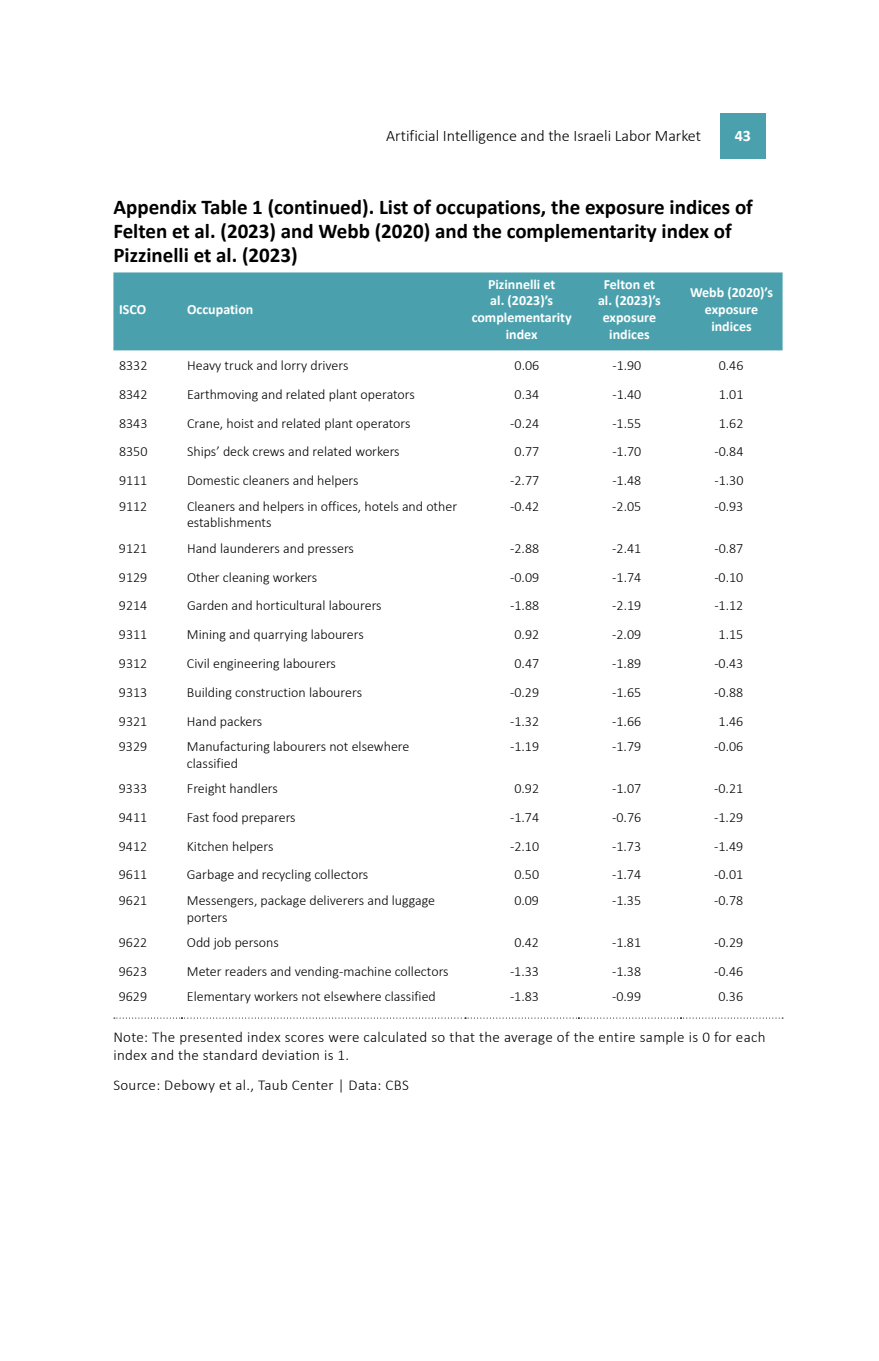
<style>
.page{position:relative;width:879px;height:1361px;background:#fff}
.page>*{position:absolute;margin:0;border:0;box-sizing:border-box;transform-origin:0 0}
.t1{font:700 21px/24px "Calibri";color:#000}
.t2{font:300 16px "Calibri";color:#000}
.t3{font:700 16px "Calibri";color:#fff}
.t4{font:300 15px/18px "Calibri";letter-spacing:.02em;color:#000}
.t5{font:300 14px/16.8px "Calibri";color:#000}
.t6{font:700 14px/16.8px "Calibri";color:#fff;text-align:center}
</style>
<div class="page">
<div style="left:113px;top:272px;width:669px;height:78px;background:#4aa1ad"></div>
<svg style="left:114px;top:1017px;width:669px;height:1px"></svg>
<div style="left:720px;top:113px;width:45px;height:46px;background:#4aa1ad"></div>
<p class="t2" style="left:386px;top:125px;width:316px">Artificial Intelligence and the Israeli Labor Market</p>
<p class="t3" style="left:735px;top:124px;width:18px">43</p>
<h1 class="t1" style="left:113px;top:195px;width:641px">Appendix Table 1 (continued). List of occupations, the exposure indices of<br>Felten et al. (2023) and Webb (2020) and the complementarity index of<br>Pizzinelli et al. (2023)</h1>
<p class="t6" style="left:119px;top:301px;width:29px">ISCO</p>
<p class="t6" style="left:187px;top:301px;width:68px">Occupation</p>
<p class="t6" style="left:472px;top:275px;width:102px">Pizinnelli et<br>al. (2023)’s complementarity index</p>
<p class="t6" style="left:598px;top:275px;width:64px">Felton et al. (2023)’s exposure indices</p>
<p class="t6" style="left:690px;top:284px;width:84px">Webb (2020)’s exposure indices</p>
<p class="t5" style="left:119px;top:357px;width:30px">8332</p>
<p class="t5" style="left:187px;top:357px;width:163px">Heavy truck and lorry drivers</p>
<p class="t5" style="left:514px;top:357px;width:26px">0.06</p>
<p class="t5" style="left:612px;top:357px;width:31px">-1.90</p>
<p class="t5" style="left:719px;top:357px;width:26px">0.46</p>
<p class="t5" style="left:119px;top:386px;width:30px">8342</p>
<p class="t5" style="left:187px;top:386px;width:229px">Earthmoving and related plant operators</p>
<p class="t5" style="left:514px;top:386px;width:26px">0.34</p>
<p class="t5" style="left:612px;top:386px;width:31px">-1.40</p>
<p class="t5" style="left:719px;top:386px;width:26px">1.01</p>
<p class="t5" style="left:119px;top:414px;width:30px">8343</p>
<p class="t5" style="left:187px;top:414px;width:225px">Crane, hoist and related plant operators</p>
<p class="t5" style="left:510px;top:414px;width:31px">-0.24</p>
<p class="t5" style="left:612px;top:414px;width:31px">-1.55</p>
<p class="t5" style="left:719px;top:414px;width:26px">1.62</p>
<p class="t5" style="left:119px;top:443px;width:30px">8350</p>
<p class="t5" style="left:187px;top:443px;width:214px">Ships’ deck crews and related workers</p>
<p class="t5" style="left:514px;top:443px;width:26px">0.77</p>
<p class="t5" style="left:612px;top:443px;width:31px">-1.70</p>
<p class="t5" style="left:714px;top:443px;width:31px">-0.84</p>
<p class="t5" style="left:119px;top:472px;width:30px">9111</p>
<p class="t5" style="left:187px;top:472px;width:173px">Domestic cleaners and helpers</p>
<p class="t5" style="left:510px;top:472px;width:31px">-2.77</p>
<p class="t5" style="left:612px;top:472px;width:31px">-1.48</p>
<p class="t5" style="left:714px;top:472px;width:31px">-1.30</p>
<p class="t5" style="left:119px;top:497px;width:30px">9112</p>
<p class="t5" style="left:187px;top:497px;width:272px">Cleaners and helpers in offices, hotels and other establishments</p>
<p class="t5" style="left:510px;top:497px;width:31px">-0.42</p>
<p class="t5" style="left:612px;top:497px;width:31px">-2.05</p>
<p class="t5" style="left:714px;top:497px;width:31px">-0.93</p>
<p class="t5" style="left:119px;top:539px;width:30px">9121</p>
<p class="t5" style="left:187px;top:539px;width:168px">Hand launderers and pressers</p>
<p class="t5" style="left:510px;top:539px;width:31px">-2.88</p>
<p class="t5" style="left:612px;top:539px;width:31px">-2.41</p>
<p class="t5" style="left:714px;top:539px;width:31px">-0.87</p>
<p class="t5" style="left:119px;top:568px;width:30px">9129</p>
<p class="t5" style="left:187px;top:568px;width:132px">Other cleaning workers</p>
<p class="t5" style="left:510px;top:568px;width:31px">-0.09</p>
<p class="t5" style="left:612px;top:568px;width:31px">-1.74</p>
<p class="t5" style="left:714px;top:568px;width:31px">-0.10</p>
<p class="t5" style="left:119px;top:597px;width:30px">9214</p>
<p class="t5" style="left:187px;top:597px;width:196px">Garden and horticultural labourers</p>
<p class="t5" style="left:510px;top:597px;width:31px">-1.88</p>
<p class="t5" style="left:612px;top:597px;width:31px">-2.19</p>
<p class="t5" style="left:714px;top:597px;width:31px">-1.12</p>
<p class="t5" style="left:119px;top:626px;width:30px">9311</p>
<p class="t5" style="left:187px;top:626px;width:178px">Mining and quarrying labourers</p>
<p class="t5" style="left:514px;top:626px;width:26px">0.92</p>
<p class="t5" style="left:612px;top:626px;width:31px">-2.09</p>
<p class="t5" style="left:718px;top:626px;width:26px">1.15</p>
<p class="t5" style="left:119px;top:655px;width:30px">9312</p>
<p class="t5" style="left:187px;top:655px;width:150px">Civil engineering labourers</p>
<p class="t5" style="left:514px;top:655px;width:26px">0.47</p>
<p class="t5" style="left:612px;top:655px;width:31px">-1.89</p>
<p class="t5" style="left:714px;top:655px;width:31px">-0.43</p>
<p class="t5" style="left:119px;top:683px;width:30px">9313</p>
<p class="t5" style="left:187px;top:683px;width:177px">Building construction labourers</p>
<p class="t5" style="left:510px;top:683px;width:31px">-0.29</p>
<p class="t5" style="left:612px;top:683px;width:31px">-1.65</p>
<p class="t5" style="left:714px;top:683px;width:31px">-0.88</p>
<p class="t5" style="left:119px;top:712px;width:30px">9321</p>
<p class="t5" style="left:187px;top:712px;width:77px">Hand packers</p>
<p class="t5" style="left:510px;top:712px;width:31px">-1.32</p>
<p class="t5" style="left:612px;top:712px;width:31px">-1.66</p>
<p class="t5" style="left:718px;top:712px;width:26px">1.46</p>
<p class="t5" style="left:119px;top:738px;width:30px">9329</p>
<p class="t5" style="left:187px;top:738px;width:224px">Manufacturing labourers not elsewhere classified</p>
<p class="t5" style="left:510px;top:738px;width:31px">-1.19</p>
<p class="t5" style="left:612px;top:738px;width:31px">-1.79</p>
<p class="t5" style="left:714px;top:738px;width:31px">-0.06</p>
<p class="t5" style="left:119px;top:780px;width:30px">9333</p>
<p class="t5" style="left:187px;top:780px;width:92px">Freight handlers</p>
<p class="t5" style="left:514px;top:780px;width:26px">0.92</p>
<p class="t5" style="left:612px;top:780px;width:31px">-1.07</p>
<p class="t5" style="left:714px;top:780px;width:31px">-0.21</p>
<p class="t5" style="left:119px;top:808px;width:30px">9411</p>
<p class="t5" style="left:187px;top:808px;width:110px">Fast food preparers</p>
<p class="t5" style="left:510px;top:808px;width:31px">-1.74</p>
<p class="t5" style="left:612px;top:808px;width:31px">-0.76</p>
<p class="t5" style="left:714px;top:808px;width:31px">-1.29</p>
<p class="t5" style="left:119px;top:837px;width:30px">9412</p>
<p class="t5" style="left:187px;top:837px;width:88px">Kitchen helpers</p>
<p class="t5" style="left:510px;top:837px;width:31px">-2.10</p>
<p class="t5" style="left:612px;top:837px;width:31px">-1.73</p>
<p class="t5" style="left:714px;top:837px;width:31px">-1.49</p>
<p class="t5" style="left:119px;top:866px;width:30px">9611</p>
<p class="t5" style="left:187px;top:866px;width:183px">Garbage and recycling collectors</p>
<p class="t5" style="left:514px;top:866px;width:26px">0.50</p>
<p class="t5" style="left:612px;top:866px;width:31px">-1.74</p>
<p class="t5" style="left:714px;top:866px;width:31px">-0.01</p>
<p class="t5" style="left:119px;top:891px;width:30px">9621</p>
<p class="t5" style="left:187px;top:891px;width:250px">Messengers, package deliverers and luggage porters</p>
<p class="t5" style="left:514px;top:891px;width:26px">0.09</p>
<p class="t5" style="left:612px;top:891px;width:31px">-1.35</p>
<p class="t5" style="left:714px;top:891px;width:31px">-0.78</p>
<p class="t5" style="left:119px;top:934px;width:30px">9622</p>
<p class="t5" style="left:187px;top:934px;width:93px">Odd job persons</p>
<p class="t5" style="left:514px;top:934px;width:26px">0.42</p>
<p class="t5" style="left:612px;top:934px;width:31px">-1.81</p>
<p class="t5" style="left:714px;top:934px;width:31px">-0.29</p>
<p class="t5" style="left:119px;top:962px;width:30px">9623</p>
<p class="t5" style="left:187px;top:962px;width:263px">Meter readers and vending-machine collectors</p>
<p class="t5" style="left:510px;top:962px;width:31px">-1.33</p>
<p class="t5" style="left:612px;top:962px;width:31px">-1.38</p>
<p class="t5" style="left:714px;top:962px;width:31px">-0.46</p>
<p class="t5" style="left:119px;top:988px;width:30px">9629</p>
<p class="t5" style="left:187px;top:988px;width:251px">Elementary workers not elsewhere classified</p>
<p class="t5" style="left:510px;top:988px;width:31px">-1.83</p>
<p class="t5" style="left:612px;top:988px;width:31px">-0.99</p>
<p class="t5" style="left:718px;top:988px;width:26px">0.36</p>
<p class="t4" style="left:113px;top:1028px;width:653px">Note: The presented index scores were calculated so that the average of the entire sample is 0 for each index and the standard deviation is 1.</p>
<p class="t4" style="left:113px;top:1075px;width:297px">Source: Debowy et al., Taub Center | Data: CBS</p>
</div>
